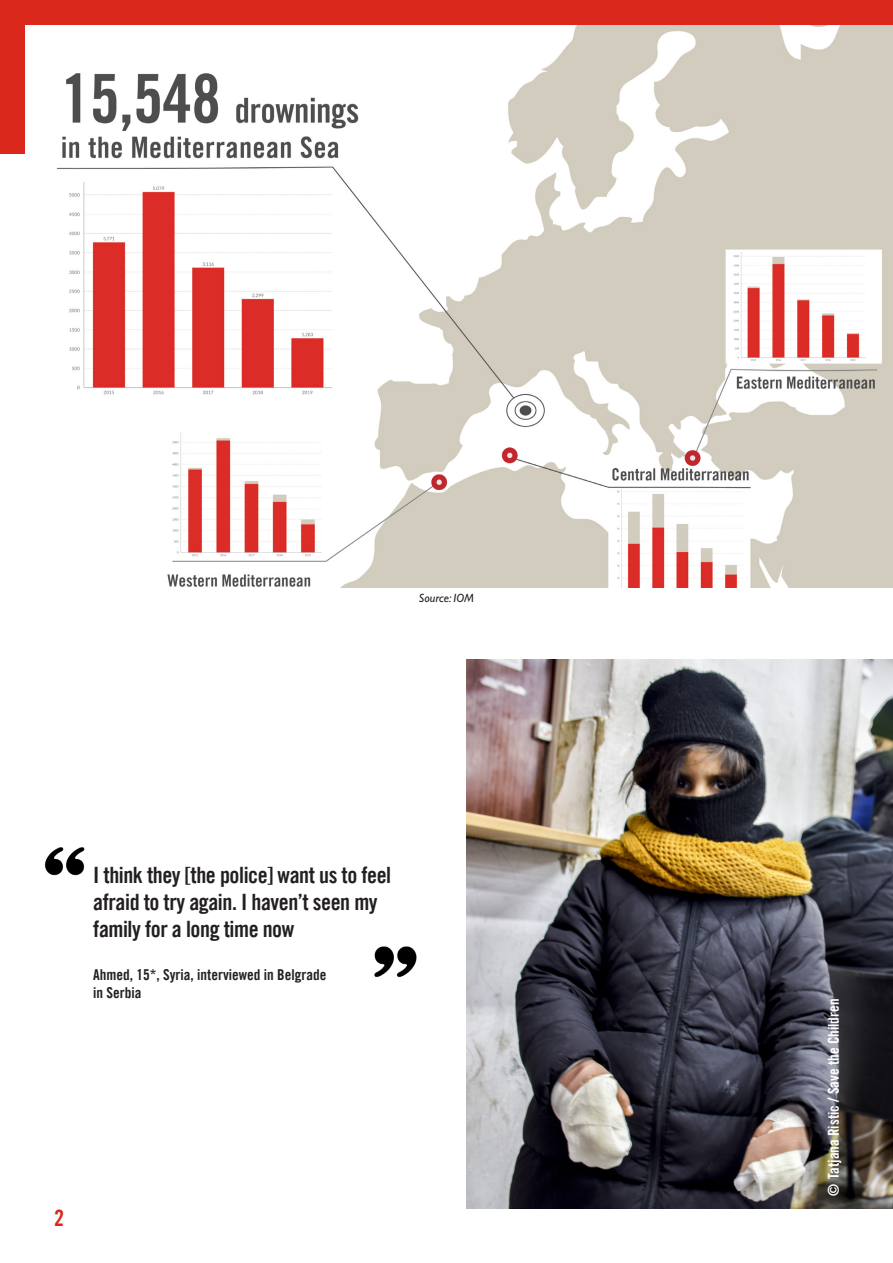
<style>
.page{position:relative;width:893px;height:1263px;background:#fff}
.page>*{position:absolute;margin:0;border:0;box-sizing:border-box;transform-origin:0 0}
.t1{font:22.5px/27px "Trade Gothic LT Com Bd Cn 20";letter-spacing:-.02em;color:#231f20}
.t2{font:22.5px "Trade Gothic LT Com Bd Cn 20";color:#da291c}
.t3{font:15px/18px "Trade Gothic LT Com Bd Cn 20";color:#231f20}
.t4{font:15px "Trade Gothic LT Com Bd Cn 20";color:#fff}
.Source{font:italic 12px "Gill Sans Infant Std";color:#231f20}
</style>
<div class="page">
<div style="left:0;top:0;width:26px;height:153px;background:#da291c"></div>
<div style="left:23px;top:0;width:870px;height:26px;background:#da291c"></div>
<img style="left:57px;top:26px;width:836px;height:561px">
<img style="left:44px;top:847px;width:41px;height:29px">
<img style="left:374px;top:946px;width:43px;height:32px">
<img style="left:467px;top:659px;width:426px;height:550px">
<p class="Source" style="left:419px;top:591px;width:57px">Source: IOM</p>
<p class="t1" style="left:93px;top:861px;width:300px">I think they [the police] want us to feel afraid to try again. I haven’t seen my family for a long time now</p>
<p class="t3" style="left:93px;top:965px;width:235px">Ahmed, 15*, Syria, interviewed in Belgrade in Serbia</p>
<p class="t2" style="left:54px;top:1204px;width:11px">2</p>
<p class="t4" style="left:824px;top:1196px;width:199px;rotate:-90deg">© Tatjana Ristic / Save the Children</p>
</div>
